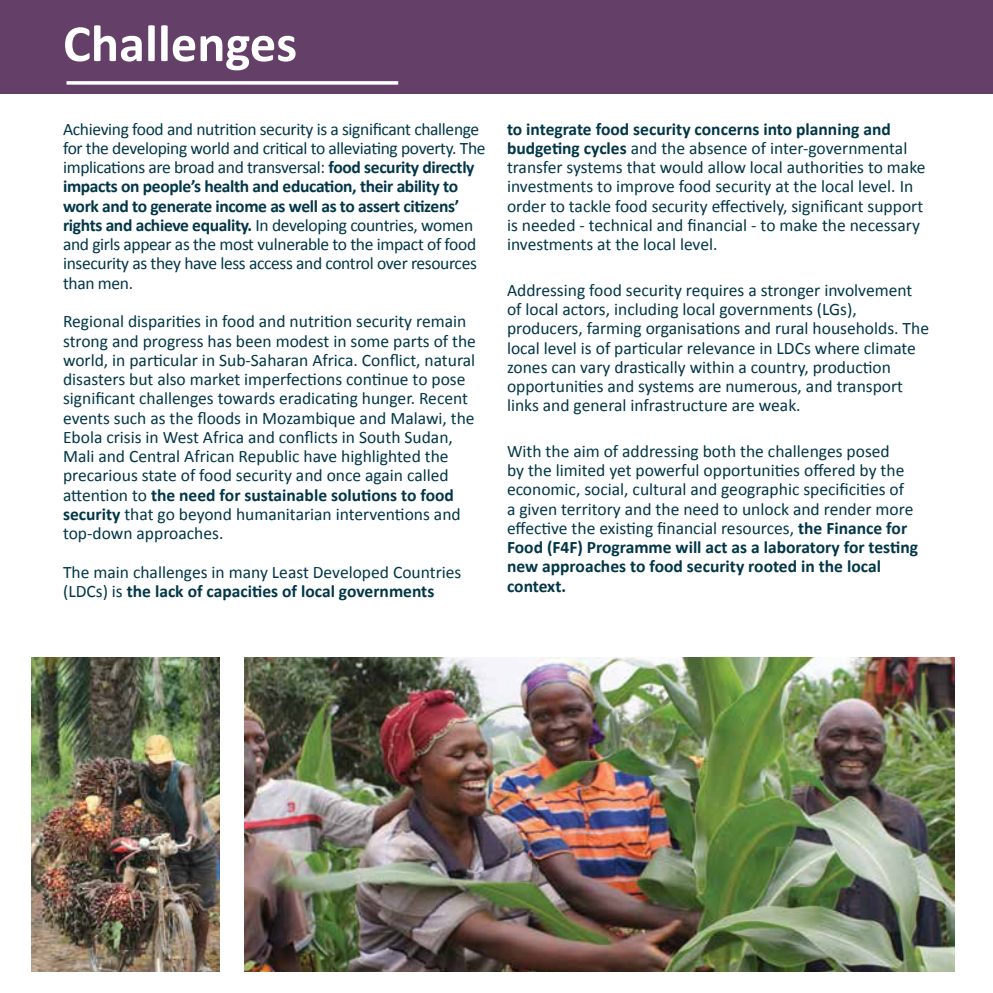
<style>
.page{position:relative;width:993px;height:993px;background:#fff}
.page>*{position:absolute;margin:0;border:0;box-sizing:border-box;transform-origin:0 0}
.t1{font:700 52.5px "Calibri";color:#fff}
.t2{font:17.5px/19.2px "Calibri";color:#003648}
.t3{font:17.5px/19.2px "Calibri";letter-spacing:-.02em;color:#003648}
.s1{font-weight:700}
</style>
<div class="page">
<div style="left:0;top:0;width:992px;height:93px;background:#644069"></div>
<svg style="left:66px;top:81px;width:332px;height:4px"></svg>
<img style="left:31px;top:657px;width:188px;height:314px">
<img style="left:245px;top:657px;width:708px;height:314px">
<h1 class="t1" style="left:63px;top:6px;width:235px">Challenges</h1>
<p class="t3" style="left:63px;top:119px;width:424px">Achieving food and nutrition security is a significant challenge for the developing world and critical to alleviating poverty. The implications are broad and transversal: <span class="s1">food security directly impacts on people’s health and education, their ability to work and to generate income as well as to assert citizens’ rights and achieve equality.</span> In developing countries, women and girls appear as the most vulnerable to the impact of food insecurity as they have less access and control over resources than men.</p>
<p class="t2" style="left:63px;top:311px;width:414px">Regional disparities in food and nutrition security remain strong and progress has been modest in some parts of the world, in particular in Sub-Saharan Africa. Conflict, natural disasters but also market imperfections continue to pose significant challenges towards eradicating hunger. Recent events such as the floods in Mozambique and Malawi, the Ebola crisis in West Africa and conflicts in South Sudan, Mali and Central African Republic have highlighted the precarious state of food security and once again called attention to <span class="s1">the need for sustainable solutions to food security</span> that go beyond humanitarian interventions and top-down approaches.</p>
<p class="t2" style="left:63px;top:561px;width:400px">The main challenges in many Least Developed Countries (LDCs) is <span class="s1">the lack of capacities of local governments</span></p>
<p class="t2" style="left:507px;top:119px;width:420px"><span class="s1">to integrate food security concerns into planning and budgeting cycles</span> and the absence of inter-governmental transfer systems that would allow local authorities to make investments to improve food security at the local level. In order to tackle food security effectively, significant support is needed - technical and financial - to make the necessary investments at the local level.</p>
<p class="t2" style="left:507px;top:280px;width:423px">Addressing food security requires a stronger involvement of local actors, including local governments (LGs), producers, farming organisations and rural households. The local level is of particular relevance in LDCs where climate zones can vary drastically within a country, production opportunities and systems are numerous, and transport links and general infrastructure are weak.</p>
<p class="t2" style="left:507px;top:441px;width:412px">With the aim of addressing both the challenges posed<br>by the limited yet powerful opportunities offered by the economic, social, cultural and geographic specificities of<br>a given territory and the need to unlock and render more effective the existing financial resources, <span class="s1">the Finance for Food (F4F) Programme will act as a laboratory for testing new approaches to food security rooted in the local context.</span></p>
</div>
